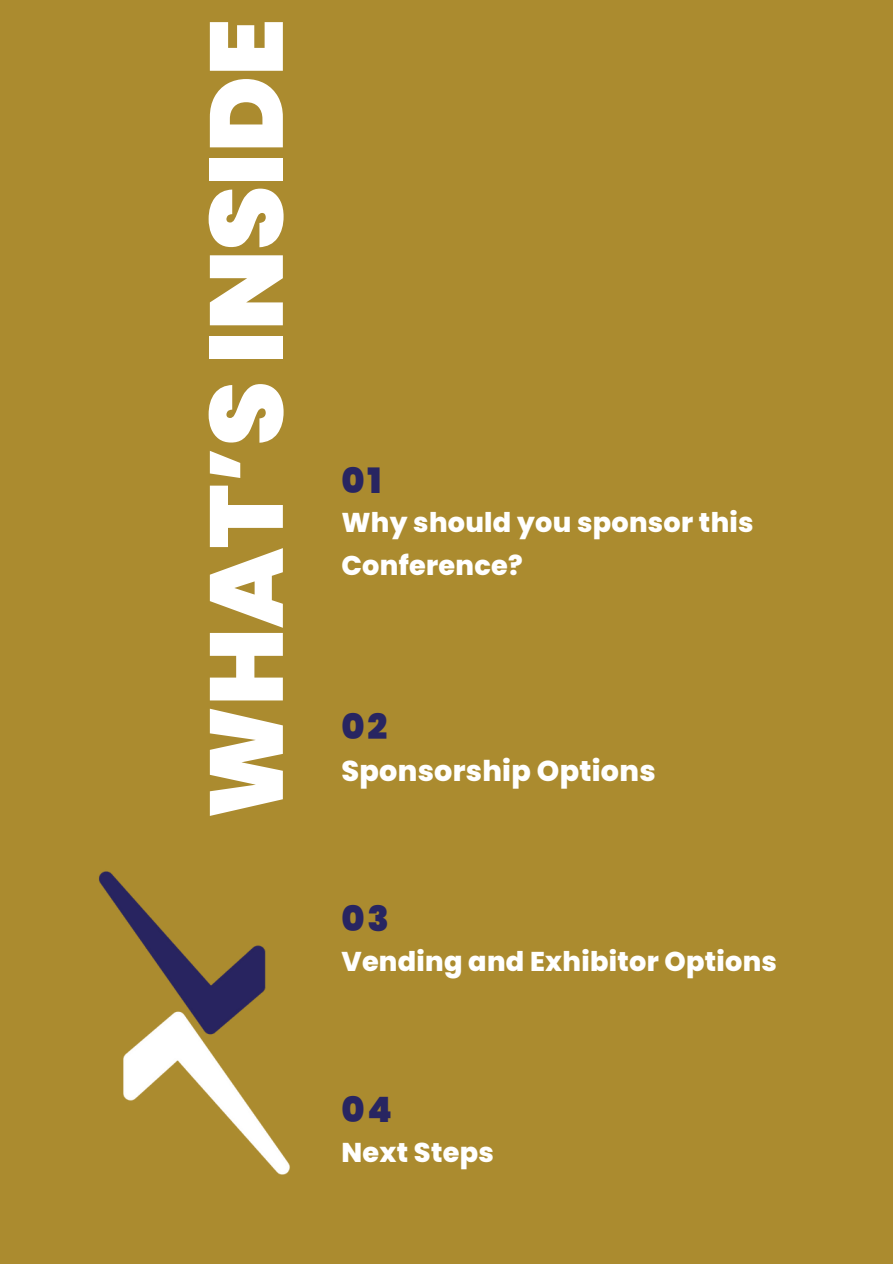
<style>
.page{position:relative;width:893px;height:1264px;background:#fff}
.page>*{position:absolute;margin:0;border:0;box-sizing:border-box;transform-origin:0 0}
.t1{font:900 103.05px "Poppins";color:#fff}
.t2{font:900 34.95px "Poppins";letter-spacing:.08em;color:#282561}
.t3{font:800 28.65px "Poppins";letter-spacing:.01em;color:#fff}
.t4{font:800 27.15px/42.8px "Poppins";letter-spacing:.01em;color:#fff}
</style>
<div class="page">
<div style="left:0;top:0;width:892px;height:1263px;background:#ab8b2f"></div>
<img style="left:99px;top:871px;width:191px;height:304px">
<p class="t1" style="left:174px;top:819px;width:802px;rotate:-90deg">WHAT’S INSIDE</p>
<p class="t2" style="left:341px;top:456px;width:41px">01</p>
<p class="t4" style="left:341px;top:501px;width:413px">Why should you sponsor this<br>Conference?</p>
<p class="t2" style="left:341px;top:702px;width:47px">02</p>
<p class="t3" style="left:341px;top:750px;width:315px">Sponsorship Options</p>
<p class="t2" style="left:341px;top:894px;width:49px">03</p>
<p class="t4" style="left:341px;top:939px;width:437px">Vending and Exhibitor Options</p>
<p class="t2" style="left:341px;top:1085px;width:52px">04</p>
<p class="t4" style="left:341px;top:1130px;width:154px">Next Steps</p>
</div>
